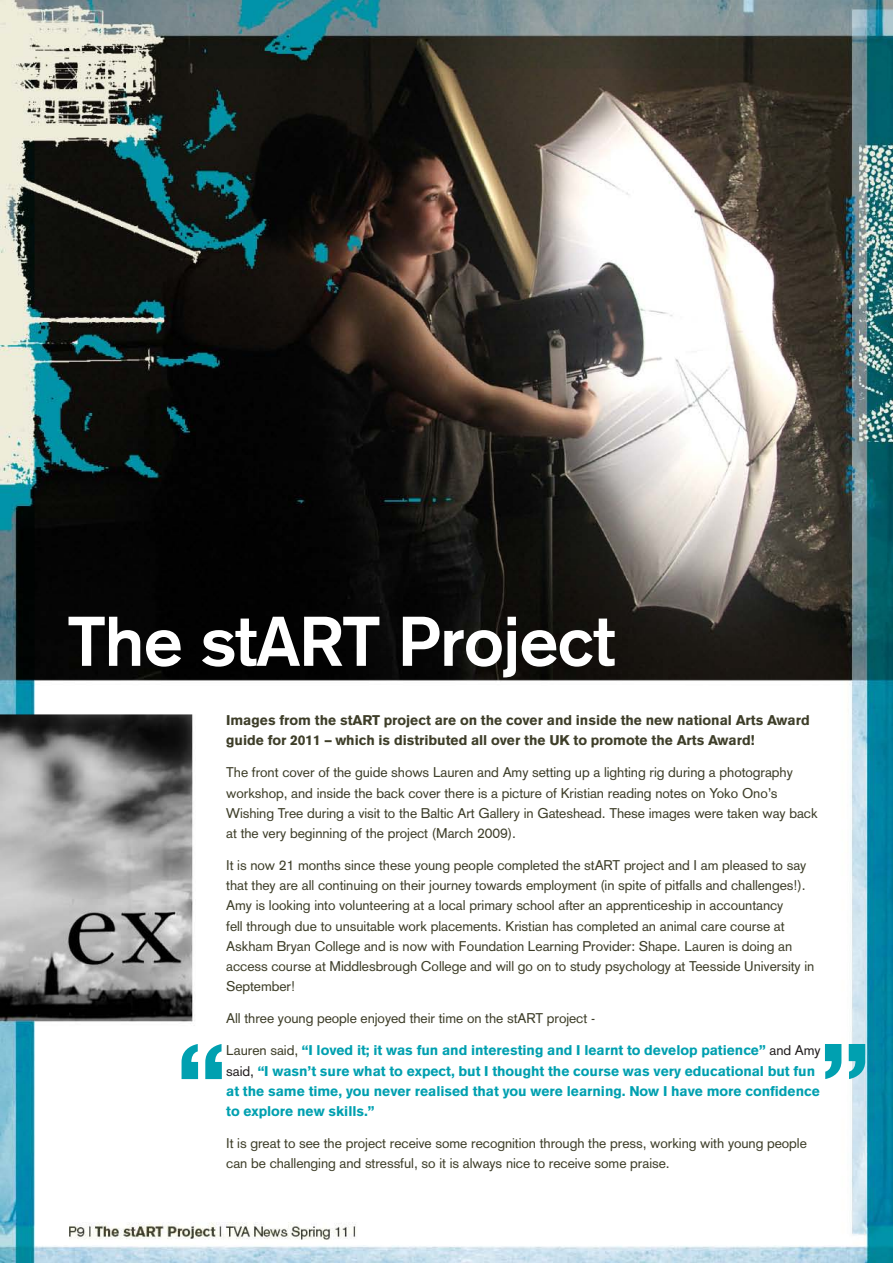
<style>
.page{position:relative;width:893px;height:1263px;background:#fff}
.page>*{position:absolute;margin:0;border:0;box-sizing:border-box;transform-origin:0 0}
.TVR_Page_Title_42pt{font:700 69px "Akzidenz Grotesk";letter-spacing:-.005em;color:#fff}
.TVA_BodyCopy_A4_Blac{font:13.8px/20.2px "Akzidenz Grotesk";letter-spacing:-.005em;color:#3e3e29}
.TVA_BodyCopy_A4_Blac-2{font:900 13.8px/20.2px "Akzidenz Grotesk";letter-spacing:-.005em;color:#00a0b0}
.TVA_BodyCopy_A4_Blac-3{font:900 13.8px/20.2px "Akzidenz Grotesk";letter-spacing:-.005em;color:#3e3e29}
.s1{font-weight:400;color:#3e3e29}
.s2{font-weight:400;color:#231f20}
</style>
<div class="page">
<img style="left:0;top:0;width:893px;height:1263px">
<svg style="left:825px;top:1044px;width:40px;height:35px"></svg>
<svg style="left:182px;top:1044px;width:40px;height:35px"></svg>
<p class="TVR_Page_Title_42pt" style="left:68px;top:601px;width:548px">The stART Project</p>
<p class="TVA_BodyCopy_A4_Blac-3" style="left:226px;top:710px;width:585px">Images from the stART project are on the cover and inside the new national Arts Award guide for 2011 – which is distributed all over the UK to promote the Arts Award!</p>
<p class="TVA_BodyCopy_A4_Blac" style="left:226px;top:762px;width:593px">The front cover of the guide shows Lauren and Amy setting up a lighting rig during a photography workshop, and inside the back cover there is a picture of Kristian reading notes on Yoko Ono’s Wishing Tree during a visit to the Baltic Art Gallery in Gateshead. These images were taken way back at the very beginning of the project (March 2009).</p>
<p class="TVA_BodyCopy_A4_Blac" style="left:226px;top:855px;width:590px">It is now 21 months since these young people completed the stART project and I am pleased to say that they are all continuing on their journey towards employment (in spite of pitfalls and challenges!).<br>Amy is looking into volunteering at a local primary school after an apprenticeship in accountancy<br>fell through due to unsuitable work placements. Kristian has completed an animal care course at Askham Bryan College and is now with Foundation Learning Provider: Shape. Lauren is doing an access course at Middlesbrough College and will go on to study psychology at Teesside University in September!</p>
<p class="TVA_BodyCopy_A4_Blac" style="left:226px;top:1008px;width:370px">All three young people enjoyed their time on the stART project -</p>
<p class="TVA_BodyCopy_A4_Blac-2" style="left:226px;top:1040px;width:596px"><span class="s1">Lauren said,</span> “I loved it; it was fun and interesting and I learnt to develop patience” <span class="s2">and Amy said,</span> “I wasn’t sure what to expect, but I thought the course was very educational but fun at the same time, you never realised that you were learning. Now I have more confidence to explore new skills.”</p>
<p class="TVA_BodyCopy_A4_Blac" style="left:226px;top:1133px;width:582px">It is great to see the project receive some recognition through the press, working with young people can be challenging and stressful, so it is always nice to receive some praise.</p>
</div>
